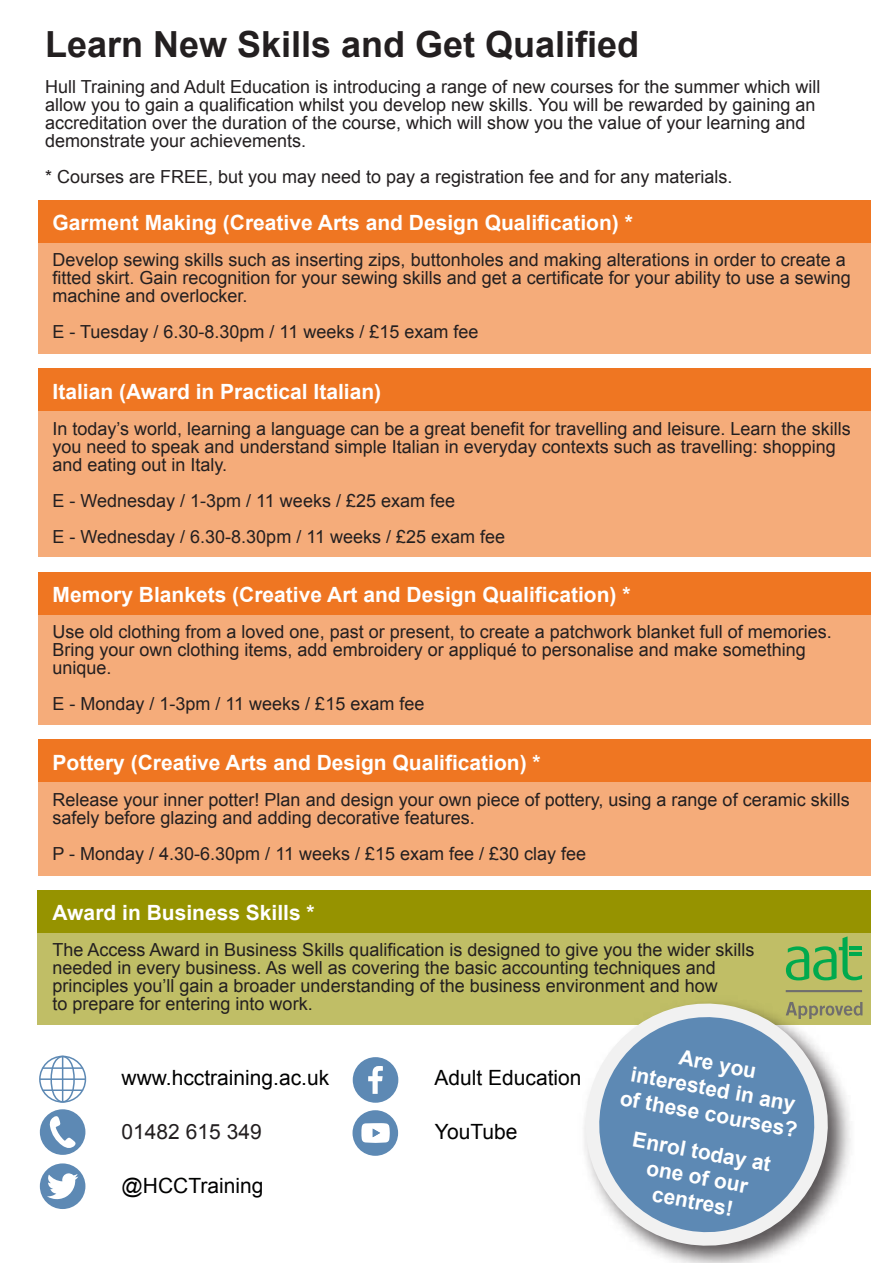
<style>
.page{position:relative;width:893px;height:1263px;background:#fff}
.page>*{position:absolute;margin:0;border:0;box-sizing:border-box;transform-origin:0 0}
.t1{font:700 36px "Arial";color:#231f20}
.t2{font:700 21px/25.2px "Arial";color:#fff;text-align:center}
.t3{font:21px "Arial";color:#000100}
.t4{font:21px "Arial";color:#231f20}
.t5{font:18px/18px "Arial";color:#231f20}
</style>
<div class="page">
<svg style="left:38px;top:200px;width:832px;height:154px;background:#f39c61"></svg>
<div style="left:38px;top:369px;width:832px;height:188px;background:#f5ac7a"></div>
<div style="left:38px;top:369px;width:832px;height:42px;background:#ef7622"></div>
<div style="left:38px;top:572px;width:832px;height:153px;background:#f5ac7a"></div>
<div style="left:38px;top:572px;width:832px;height:43px;background:#ef7622"></div>
<div style="left:38px;top:740px;width:832px;height:135px;background:#f5ac7a"></div>
<div style="left:38px;top:740px;width:832px;height:42px;background:#ef7622"></div>
<div style="left:38px;top:890px;width:832px;height:134px;background:#c0be66"></div>
<div style="left:38px;top:890px;width:832px;height:43px;background:#969300"></div>
<svg style="left:786px;top:936px;width:76px;height:44px"></svg>
<hr style="left:786px;top:990px;width:76px;height:2px;background:#706e6e">
<svg style="left:861px;top:1002px;width:1px;height:14px"></svg>
<img style="left:574px;top:991px;width:287px;height:272px">
<svg style="left:576px;top:993px;width:262px;height:263px"></svg>
<svg style="left:590px;top:1008px;width:233px;height:233px;fill:#5d89b4"></svg>
<div style="left:40px;top:1163px;width:45px;height:46px;background:#5d89b4;border-radius:50%"></div>
<svg style="left:47px;top:1173px;width:31px;height:26px"></svg>
<div style="left:39px;top:1056px;width:47px;height:47px;border:2px solid #5d89b4;border-radius:50%"></div>
<svg style="left:50px;top:1055px;width:26px;height:48px"></svg>
<hr style="left:62px;top:1056px;width:1px;height:46px;background:#5d89b4">
<hr style="left:40px;top:1078px;width:45px;height:2px;background:#5d89b4">
<hr style="left:43px;top:1067px;width:40px;height:2px;background:#5d89b4">
<hr style="left:43px;top:1089px;width:40px;height:2px;background:#5d89b4">
<div style="left:40px;top:1109px;width:46px;height:46px;background:#5d89b4;border-radius:50%"></div>
<svg style="left:50px;top:1116px;width:26px;height:32px"></svg>
<div style="left:353px;top:1057px;width:45px;height:46px;background:#5d89b4;border-radius:50%"></div>
<svg style="left:368px;top:1066px;width:15px;height:28px"></svg>
<div style="left:353px;top:1110px;width:45px;height:46px;background:#5d89b4;border-radius:50%"></div>
<svg style="left:361px;top:1123px;width:29px;height:20px"></svg>
<h1 class="t1" style="left:45px;top:20px;width:596px">Learn New Skills and Get Qualified</h1>
<p class="t5" style="left:45px;top:78px;width:777px">Hull Training and Adult Education is introducing a range of new courses for the summer which will allow you to gain a qualification whilst you develop new skills. You will be rewarded by gaining an accreditation over the duration of the course, which will show you the value of your learning and demonstrate your achievements.</p>
<p class="t5" style="left:45px;top:168px;width:689px">* Courses are FREE, but you may need to pay a registration fee and for any materials.</p>
<p class="t2" style="left:53px;top:211px;width:582px">Garment Making (Creative Arts and Design Qualification) *</p>
<p class="t5" style="left:53px;top:251px;width:800px">Develop sewing skills such as inserting zips, buttonholes and making alterations in order to create a fitted skirt. Gain recognition for your sewing skills and get a certificate for your ability to use a sewing machine and overlocker.</p>
<p class="t5" style="left:53px;top:323px;width:427px">E - Tuesday / 6.30-8.30pm / 11 weeks / £15 exam fee</p>
<p class="t2" style="left:53px;top:379px;width:330px">Italian (Award in Practical Italian)</p>
<p class="t5" style="left:53px;top:419px;width:800px">In today’s world, learning a language can be a great benefit for travelling and leisure. Learn the skills you need to speak and understand simple Italian in everyday contexts such as travelling: shopping and eating out in Italy.</p>
<p class="t5" style="left:53px;top:482px;width:454px;line-height:36px">E - Wednesday / 1-3pm / 11 weeks / £25 exam fee<br>E - Wednesday / 6.30-8.30pm / 11 weeks / £25 exam fee</p>
<p class="t2" style="left:53px;top:583px;width:580px">Memory Blankets (Creative Art and Design Qualification) *</p>
<p class="t5" style="left:53px;top:623px;width:781px">Use old clothing from a loved one, past or present, to create a patchwork blanket full of memories.<br>Bring your own clothing items, add embroidery or appliqué to personalise and make something unique.</p>
<p class="t5" style="left:53px;top:695px;width:373px">E - Monday / 1-3pm / 11 weeks / £15 exam fee</p>
<p class="t2" style="left:53px;top:750px;width:490px">Pottery (Creative Arts and Design Qualification) *</p>
<p class="t5" style="left:53px;top:791px;width:799px">Release your inner potter! Plan and design your own piece of pottery, using a range of ceramic skills safely before glazing and adding decorative features.</p>
<p class="t5" style="left:53px;top:845px;width:535px">P - Monday / 4.30-6.30pm / 11 weeks / £15 exam fee / £30 clay fee</p>
<p class="t2" style="left:53px;top:900px;width:264px">Award in Business Skills *</p>
<p class="t5" style="left:53px;top:941px;width:703px">The Access Award in Business Skills qualification is designed to give you the wider skills needed in every business. As well as covering the basic accounting techniques and principles you’ll gain a broader understanding of the business environment and how<br>to prepare for entering into work.</p>
<p class="t2" style="left:631px;top:1036px;width:181px;rotate:10deg">Are you interested in any of these courses?</p>
<p class="t3" style="left:434px;top:1063px;width:149px">Adult Education</p>
<p class="t3" style="left:435px;top:1117px;width:84px">YouTube</p>
<p class="t3" style="left:122px;top:1063px;width:209px">www.hcctraining.ac.uk</p>
<p class="t4" style="left:122px;top:1117px;width:142px">01482 615 349</p>
<p class="t3" style="left:122px;top:1171px;width:143px">@HCCTraining</p>
<p class="t2" style="left:635px;top:1128px;width:142px;rotate:10deg">Enrol today at one of our centres!</p>
</div>
